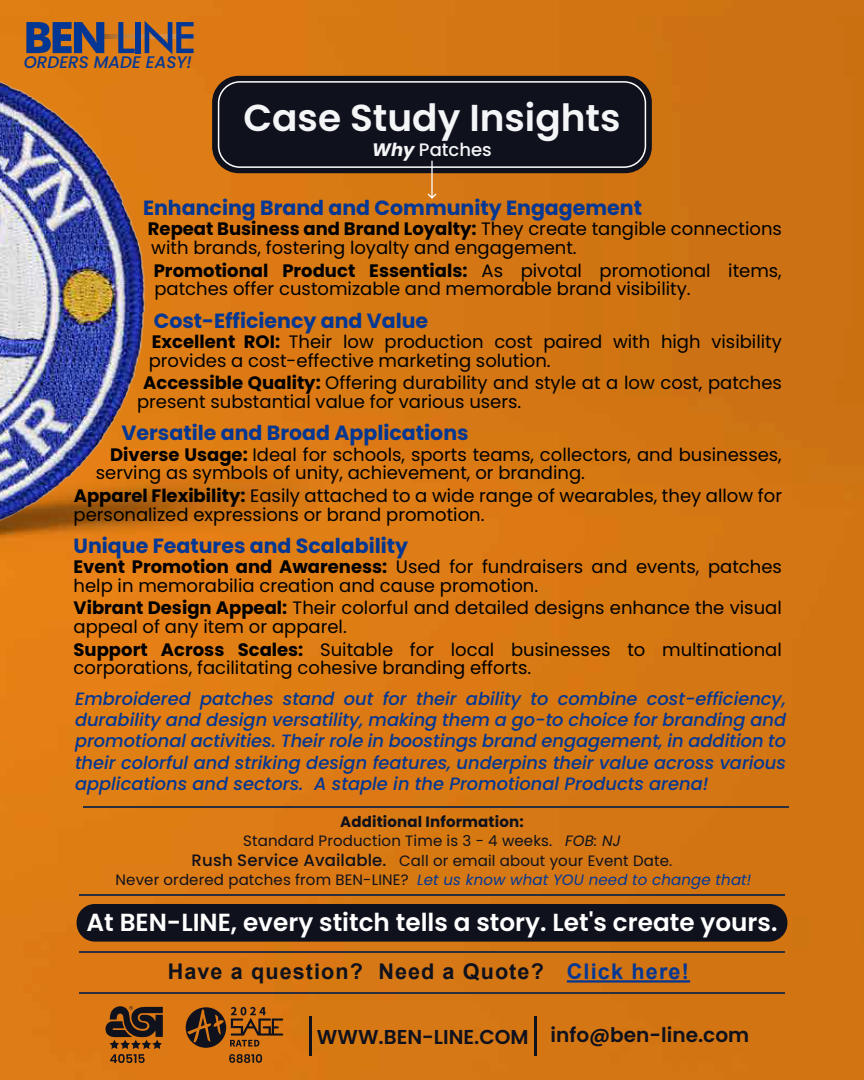
<style>
.page{position:relative;width:864px;height:1080px;background:#fff}
.page>*{position:absolute;margin:0;border:0;box-sizing:border-box;transform-origin:0 0}
.t1{font:600 37.5px "Poppins";color:#f3f5f7}
.t2{font:600 24.75px "Poppins";color:#fff}
.t3{font:700 21.6px "Arial";letter-spacing:.05em;color:#0f111c}
.t4{font:700 21.6px "Arial";letter-spacing:.055em;color:#033793}
.t5{font:700 20.55px "Poppins";color:#033793}
.t6{font:600 20.1px "Poppins";color:#0f111c}
.t7{font:18px/18.8px "Poppins";color:#000}
.t8{font:500 18px "Poppins";color:#f3f5f7}
.t9{font:italic 500 17.85px/21.5px "Poppins";color:#033793;text-align:justify}
.t10{font:italic 500 16.8px "Poppins";color:#033793}
.t11{font:15px/19.5px "Poppins";letter-spacing:.01em;color:#0f111c;text-align:center}
.s1{font-weight:700;font-style:italic}
.s2{font-weight:700}
.s3{font-style:italic}
.s4{font-weight:500;font-size:16.5px}
.s5{font-style:italic;color:#033793}
</style>
<div class="page">
<img style="left:0;top:0;width:864px;height:1080px">
<hr style="left:309px;top:1017px;width:3px;height:39px;background:#0f111c">
<hr style="left:534px;top:1017px;width:2px;height:39px;background:#0f111c">
<svg style="left:186px;top:1006px;width:97px;height:42px;background:#8b4f16"></svg>
<svg style="left:106px;top:1006px;width:57px;height:57px;background:#754417"></svg>
<svg style="left:229px;top:1054px;width:33px;height:9px"></svg>
<div style="left:212px;top:76px;width:440px;height:97px;background:#0f111c;border-radius:27px"></div>
<svg style="left:428px;top:161px;width:8px;height:38px"></svg>
<hr style="left:79px;top:894px;width:706px;height:2px;background:#2b2e3d">
<hr style="left:83px;top:806px;width:706px;height:2px;background:#2b2e3d">
<svg style="left:104px;top:34px;width:41px;height:5px"></svg>
<svg style="left:26px;top:22px;width:78px;height:31px;background:#424b6d"></svg>
<svg style="left:118px;top:22px;width:17px;height:31px"></svg>
<div style="left:136px;top:22px;width:5px;height:31px;background:#033793"></div>
<svg style="left:145px;top:21px;width:49px;height:33px;background:#7c5e4f"></svg>
<div style="left:77px;top:904px;width:710px;height:38px;background:#0f111c;border-radius:18px"></div>
<hr style="left:79px;top:951px;width:706px;height:1px;background:#2b2e3d">
<hr style="left:79px;top:992px;width:706px;height:1px;background:#2b2e3d">
<div style="left:218px;top:81px;width:428px;height:87px;border:2px solid #fff;border-radius:21px"></div>
<hr style="left:567px;top:980px;width:123px;height:3px;background:#033793">
<p class="t10" style="left:24px;top:52px;width:170px">ORDERS MADE EASY!</p>
<h1 class="t1" style="left:243px;top:96px;width:379px">Case Study Insights</h1>
<p class="t8" style="left:372px;top:140px;width:121px"><span class="s1">Why</span> Patches</p>
<p class="t5" style="left:143px;top:196px;width:500px">Enhancing Brand and Community Engagement</p>
<p class="t7" style="left:148px;top:220px;width:636px"><span class="s2">Repeat Business and Brand Loyalty:</span> They create tangible connections with brands, fostering loyalty and engagement.</p>
<p class="t7" style="left:154px;top:261px;width:630px"><span class="s2">Promotional Product Essentials:</span> As pivotal promotional items, patches offer customizable and memorable brand visibility.</p>
<p class="t5" style="left:154px;top:309px;width:276px">Cost-Efficiency and Value</p>
<p class="t7" style="left:149px;top:332px;width:635px"><span class="s2">Excellent ROI:</span> Their low production cost paired with high visibility provides a cost-effective marketing solution.</p>
<p class="t7" style="left:137px;top:374px;width:646px;text-indent:6px"><span class="s2">Accessible Quality:</span> Offering durability and style at a low cost, patches present substantial value for various users.</p>
<p class="t5" style="left:122px;top:421px;width:349px">Versatile and Broad Applications</p>
<p class="t7" style="left:96px;top:445px;width:687px;text-indent:14px"><span class="s2">Diverse Usage:</span> Ideal for schools, sports teams, collectors, and businesses, serving as symbols of unity, achievement, or branding.</p>
<p class="t7" style="left:74px;top:486px;width:710px"><span class="s2">Apparel Flexibility:</span> Easily attached to a wide range of wearables, they allow for personalized expressions or brand promotion.</p>
<p class="t5" style="left:74px;top:534px;width:336px">Unique Features and Scalability</p>
<p class="t7" style="left:74px;top:557px;width:710px"><span class="s2">Event Promotion and Awareness:</span> Used for fundraisers and events, patches help in memorabilia creation and cause promotion.</p>
<p class="t7" style="left:74px;top:599px;width:710px"><span class="s2">Vibrant Design Appeal:</span> Their colorful and detailed designs enhance the visual appeal of any item or apparel.</p>
<p class="t7" style="left:74px;top:640px;width:710px"><span class="s2">Support Across Scales:</span> Suitable for local businesses to multinational corporations, facilitating cohesive branding efforts.</p>
<p class="t9" style="left:75px;top:688px;width:713px">Embroidered patches stand out for their ability to combine cost-efficiency, durability and design versatility, making them a go-to choice for branding and promotional activities. Their role in boostings brand engagement, in addition to their colorful and striking design features, underpins their value across various applications and sectors. A staple in the Promotional Products arena!</p>
<p class="t11" style="left:116px;top:812px;width:637px"><span class="s2">Additional Information:<br></span>Standard Production Time is 3 - 4 weeks. <span class="s3">FOB: NJ<br></span><span class="s4">Rush Service Available.</span> Call or email about your Event Date.<br>Never ordered patches from BEN-LINE? <span class="s5">Let us know what YOU need to change that!</span></p>
<h2 class="t2" style="left:87px;top:908px;width:692px">At BEN-LINE, every stitch tells a story. Let's create yours.</h2>
<p class="t3" style="left:168px;top:957px;width:378px">Have a question? Need a Quote?</p>
<p class="t4" style="left:567px;top:957px;width:124px">Click here!</p>
<p class="t6" style="left:317px;top:1024px;width:434px">WWW.BEN-LINE.COM info@ben-line.com</p>
</div>
